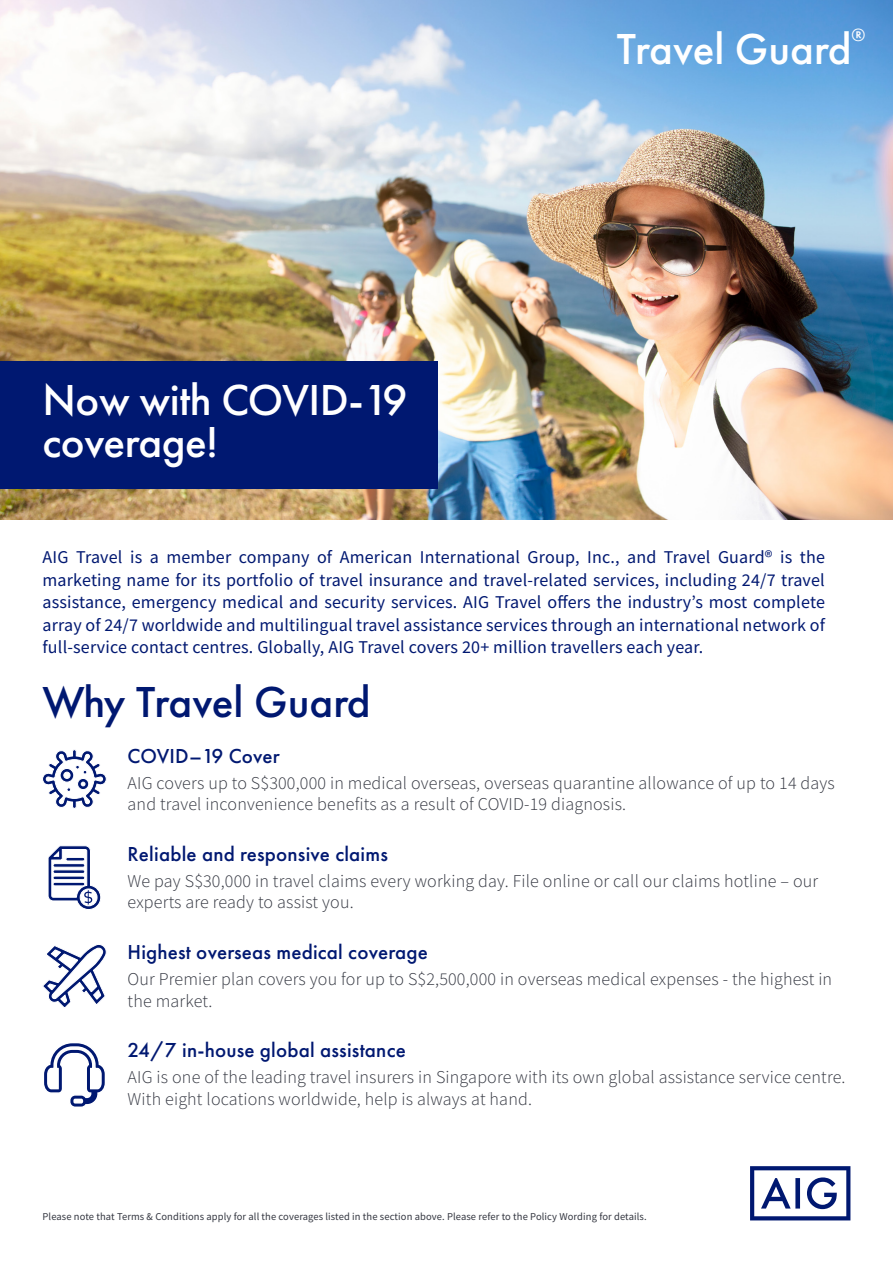
<style>
.page{position:relative;width:893px;height:1263px;background:#fff}
.page>*{position:absolute;margin:0;border:0;box-sizing:border-box;transform-origin:0 0}
.t1{font:500 45px/42px "Futura PT";letter-spacing:-.01em;color:#fff}
.t2{font:500 45px "Futura PT";letter-spacing:-.01em;color:#001871}
.t3{font:500 21px "Futura PT";letter-spacing:.01em;color:#001871}
.t4{font:500 18.3px "Futura PT";color:#fff}
.t5{font:300 18px/21.6px "Source Sans Pro";letter-spacing:.01em;color:#343741}
.t6{font:18px/22.5px "Source Sans Pro";letter-spacing:.01em;color:#001871;text-align:justify}
.t7{font:10.5px "Source Sans Pro";letter-spacing:.01em;color:#343741}
</style>
<div class="page">
<svg style="left:42px;top:749px;width:65px;height:60px"></svg>
<svg style="left:48px;top:845px;width:53px;height:65px"></svg>
<svg style="left:43px;top:944px;width:64px;height:63px"></svg>
<svg style="left:44px;top:1043px;width:61px;height:64px"></svg>
<img style="left:0;top:0;width:893px;height:519px">
<div style="left:0;top:361px;width:438px;height:128px;background:#001871"></div>
<svg style="left:750px;top:1166px;width:100px;height:54px"></svg>
<h1 class="t1" style="left:43px;top:379px;width:367px">Now with COVID-19 coverage!</h1>
<h1 class="t1" style="left:617px;top:28px;width:236px">Travel Guard</h1>
<p class="t4" style="left:851px;top:24px;width:15px">®</p>
<p class="t6" style="left:43px;top:546px;width:784px">AIG Travel is a member company of American International Group, Inc., and Travel Guard® is the marketing name for its portfolio of travel insurance and travel-related services, including 24/7 travel assistance, emergency medical and security services. AIG Travel offers the industry’s most complete array of 24/7 worldwide and multilingual travel assistance services through an international network of full-service contact centres. Globally, AIG Travel covers 20+ million travellers each year.</p>
<h1 class="t2" style="left:43px;top:675px;width:330px">Why Travel Guard</h1>
<p class="t3" style="left:128px;top:743px;width:154px">COVID–19 Cover</p>
<p class="t5" style="left:128px;top:772px;width:709px">AIG covers up to S$300,000 in medical overseas, overseas quarantine allowance of up to 14 days and travel inconvenience benefits as a result of COVID-19 diagnosis.</p>
<p class="t3" style="left:128px;top:841px;width:262px">Reliable and responsive claims</p>
<p class="t5" style="left:128px;top:870px;width:692px">We pay S$30,000 in travel claims every working day. File online or call our claims hotline – our experts are ready to assist you.</p>
<p class="t3" style="left:128px;top:939px;width:302px">Highest overseas medical coverage</p>
<p class="t5" style="left:128px;top:968px;width:706px">Our Premier plan covers you for up to S$2,500,000 in overseas medical expenses - the highest in the market.</p>
<p class="t3" style="left:128px;top:1037px;width:280px">24/7 in-house global assistance</p>
<p class="t5" style="left:128px;top:1066px;width:719px">AIG is one of the leading travel insurers in Singapore with its own global assistance service centre.<br>With eight locations worldwide, help is always at hand.</p>
<p class="t7" style="left:43px;top:1210px;width:606px">Please note that Terms &amp; Conditions apply for all the coverages listed in the section above. Please refer to the Policy Wording for details.</p>
</div>
